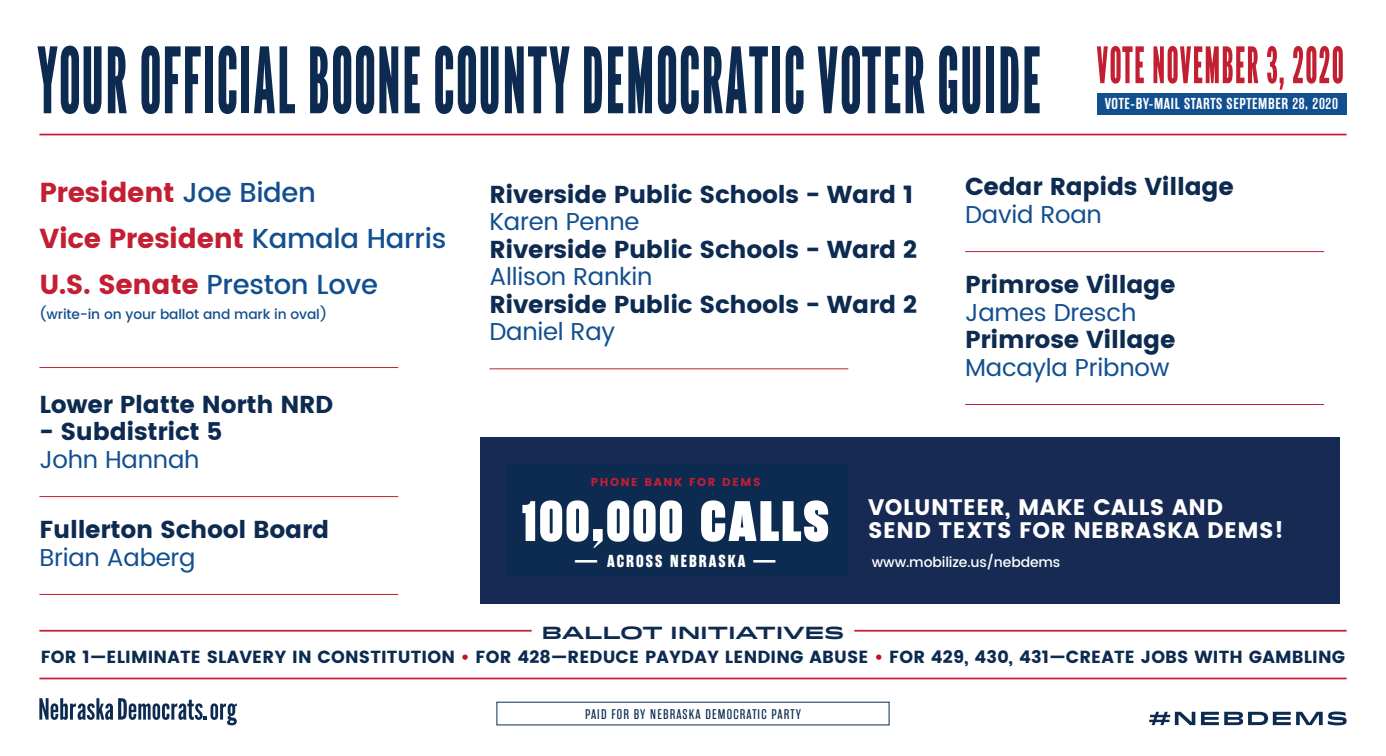
<style>
.page{position:relative;width:1386px;height:756px;background:#fff}
.page>*{position:absolute;margin:0;border:0;box-sizing:border-box;transform-origin:0 0}
.t1{font:condensed 91px "League Gothic";letter-spacing:.01em;color:#0d2b51}
.t2{font:800 56.88px "Rama Gothic E";letter-spacing:.04em;color:#fff}
.t3{font:condensed 50.05px "League Gothic";letter-spacing:.02em;color:#c31f32}
.t4{font:27.47px/45.7px "Poppins";letter-spacing:-.01em;color:#c31f32}
.t5{font:24.5px "Poppins";letter-spacing:-.01em;color:#0d2b51}
.t6{font:24.5px "Poppins";letter-spacing:-.01em;color:#124f90}
.t7{font:22.4px/23.3px "Poppins";letter-spacing:.02em;color:#fff}
.t8{font:17.5px "Poppins";letter-spacing:.01em;color:#0d2b51}
.t9{font:700 17.5px "Idlewild";letter-spacing:-.02em;color:#0d2b51}
.t10{font:700 17.32px "Rama Gothic E";letter-spacing:.12em;color:#fff}
.t11{font:600 15.92px "Rama Gothic E";letter-spacing:.04em;color:#fff}
.t12{font:14px "Rama Gothic E";letter-spacing:.08em;color:#0d2b51}
.t13{font:500 14px "Poppins";letter-spacing:-.01em;color:#fff}
.t14{font:500 13.83px "Poppins";letter-spacing:-.01em;color:#124f90}
.t15{font:11.55px "Poppins";letter-spacing:.14em;color:#c31f32}
.s1{font-weight:500;color:#124f90}
.s2{font-size:22.05px}
.s3{color:#c3102f}
</style>
<div class="page">
<svg style="left:1149px;top:712px;width:46px;height:13px"></svg>
<svg style="left:1201px;top:712px;width:146px;height:13px"></svg>
<svg style="left:39px;top:698px;width:198px;height:27px"></svg>
<hr style="left:39px;top:678px;width:1308px;height:1px;background:#c31f32">
<hr style="left:39px;top:630px;width:493px;height:2px;background:#c31f32">
<hr style="left:854px;top:630px;width:493px;height:2px;background:#c31f32">
<hr style="left:39px;top:134px;width:1308px;height:1px;background:#c31f32">
<div style="left:1097px;top:93px;width:250px;height:21px;background:#124f90"></div>
<hr style="left:39px;top:496px;width:359px;height:1px;background:#c31f32">
<hr style="left:39px;top:594px;width:359px;height:1px;background:#c31f32">
<hr style="left:489px;top:368px;width:359px;height:1px;background:#c31f32">
<hr style="left:39px;top:367px;width:359px;height:1px;background:#c31f32">
<hr style="left:965px;top:251px;width:359px;height:1px;background:#c31f32">
<hr style="left:965px;top:404px;width:359px;height:1px;background:#c31f32">
<div style="left:481px;top:438px;width:859px;height:166px;background:#172a53"></div>
<div style="left:507px;top:464px;width:341px;height:111px;background:#0d2b51"></div>
<h1 class="t1" style="left:38px;top:27px;width:1007px">YOUR OFFICIAL BOONE COUNTY DEMOCRATIC VOTER GUIDE</h1>
<h3 class="t3" style="left:1097px;top:36px;width:249px">VOTE NOVEMBER 3, 2020</h3>
<p class="t11" style="left:1105px;top:95px;width:235px">VOTE-BY-MAIL STARTS SEPTEMBER 28, 2020</p>
<p class="t4" style="left:39px;top:170px;width:408px">President <span class="s1">Joe Biden<br></span>Vice President <span class="s1">Kamala Harris<br></span>U.S. Senate <span class="s1">Preston Love</span></p>
<p class="t14" style="left:39px;top:304px;width:289px">(write-in on your ballot and mark in oval)</p>
<p class="t5" style="left:39px;top:390px;width:296px">Lower Platte North NRD</p>
<p class="t5" style="left:39px;top:418px;width:185px">- Subdistrict 5</p>
<p class="t6" style="left:39px;top:442px;width:162px">John Hannah</p>
<p class="t5" style="left:39px;top:515px;width:291px">Fullerton School Board</p>
<p class="t6" style="left:39px;top:539px;width:158px">Brian Aaberg</p>
<p class="t5" style="left:489px;top:180px;width:425px">Riverside Public Schools - Ward 1</p>
<p class="t6" style="left:489px;top:204px;width:151px">Karen Penne</p>
<p class="t5" style="left:489px;top:235px;width:429px">Riverside Public Schools - Ward 2</p>
<p class="t6" style="left:489px;top:259px;width:165px">Allison Rankin</p>
<p class="t5" style="left:489px;top:290px;width:429px">Riverside Public Schools - Ward 2</p>
<p class="t6" style="left:489px;top:314px;width:127px">Daniel Ray</p>
<p class="t5" style="left:965px;top:173px;width:270px">Cedar Rapids Village</p>
<p class="t6" style="left:965px;top:197px;width:138px">David Roan</p>
<p class="t5" style="left:965px;top:270px;width:212px">Primrose Village</p>
<p class="t6" style="left:965px;top:294px;width:173px">James Dresch</p>
<p class="t5" style="left:965px;top:326px;width:212px">Primrose Village</p>
<p class="t6" style="left:965px;top:349px;width:206px">Macayla Pribnow</p>
<p class="t15" style="left:591px;top:476px;width:171px">PHONE BANK FOR DEMS</p>
<h2 class="t2" style="left:522px;top:488px;width:309px">100,000 CALLS</h2>
<p class="t10" style="left:575px;top:552px;width:202px"><span class="s2">—</span> ACROSS NEBRASKA <span class="s2">—</span></p>
<p class="t9" style="left:542px;top:619px;width:304px">BALLOT INITIATIVES</p>
<p class="t7" style="left:868px;top:496px;width:417px">VOLUNTEER, MAKE CALLS AND<br>SEND TEXTS FOR NEBRASKA DEMS!</p>
<p class="t13" style="left:872px;top:552px;width:190px">www.mobilize.us/nebdems</p>
<p class="t8" style="left:41px;top:646px;width:1306px">FOR 1—ELIMINATE SLAVERY IN CONSTITUTION <span class="s3">•</span> FOR 428—REDUCE PAYDAY LENDING ABUSE <span class="s3">•</span> FOR 429, 430, 431—CREATE JOBS WITH GAMBLING</p>
<p class="t12" style="left:585px;top:707px;width:217px">PAID FOR BY NEBRASKA DEMOCRATIC PARTY</p>
</div>
